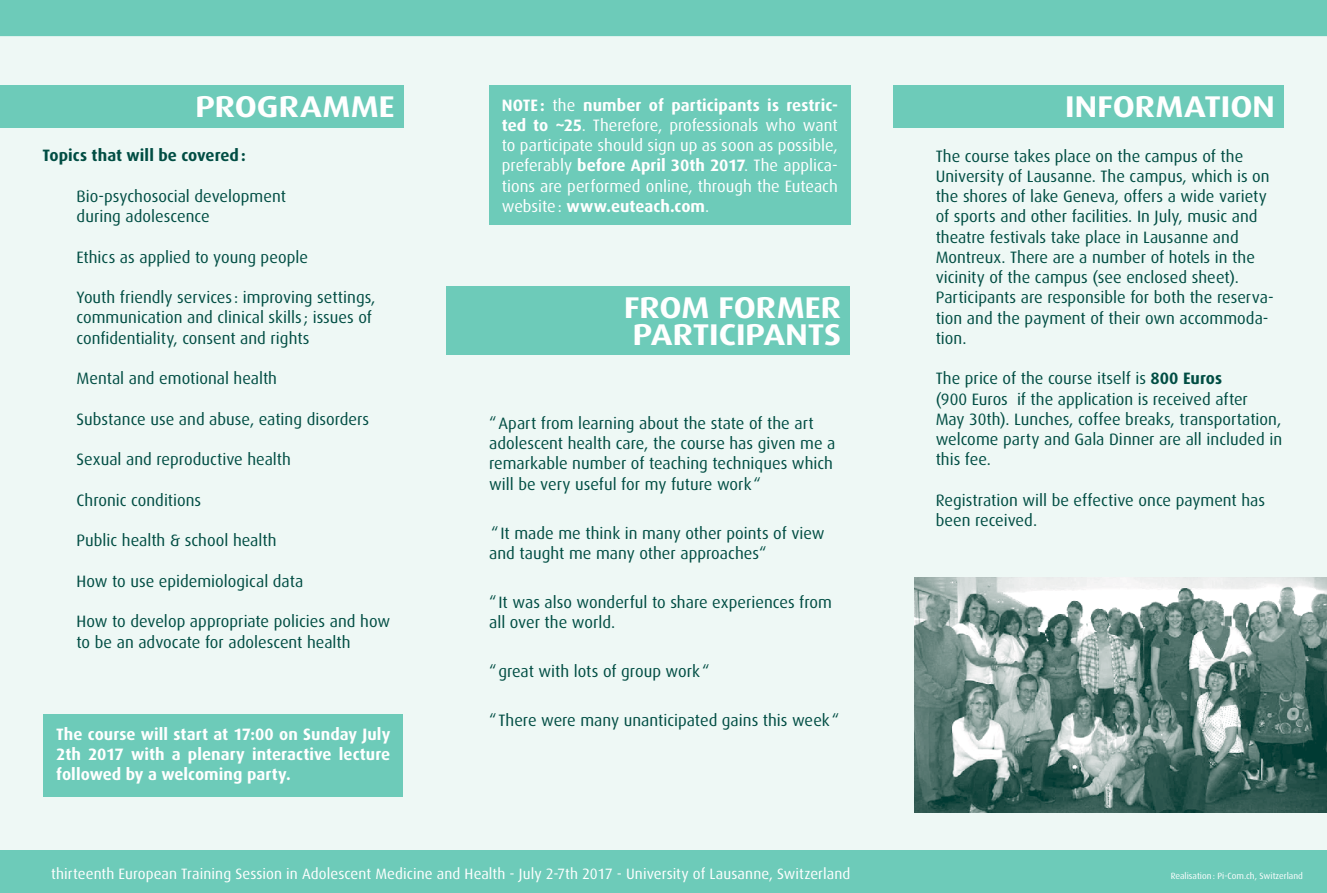
<style>
.page{position:relative;width:1327px;height:893px;background:#eef8f5}
.page>*{position:absolute;margin:0;border:0;box-sizing:border-box;transform-origin:0 0}
.t1{font:700 30px/27px "Dax Wide";color:#fff}
.t2{font:16.5px/20.2px "Dax";color:#004d43}
.t3{font:16.5px/20.2px "Dax";color:#fff;text-align:justify}
.t4{font:700 16.5px/20.2px "Dax";letter-spacing:.005em;color:#fff;text-align:justify}
.t5{font:700 16.5px "Dax";letter-spacing:.005em;color:#004d43}
.t6{font:15px "Dax";letter-spacing:.005em;color:#fff}
.t7{font:9px "Dax";color:#fff}
.s1{font-weight:700}
</style>
<div class="page">
<div style="left:0;top:850px;width:1327px;height:43px;background:#6dcbb9"></div>
<div style="left:489px;top:85px;width:361px;height:140px;background:#6dcbb9"></div>
<div style="left:44px;top:714px;width:359px;height:83px;background:#6dcbb9"></div>
<div style="left:0;top:85px;width:403px;height:43px;background:#6dcbb9"></div>
<div style="left:893px;top:85px;width:390px;height:43px;background:#6dcbb9"></div>
<div style="left:446px;top:286px;width:403px;height:68px;background:#6dcbb9"></div>
<img style="left:914px;top:577px;width:413px;height:235px">
<div style="left:0;top:0;width:1327px;height:36px;background:#6dcbb9"></div>
<h1 class="t1" style="left:196px;top:93px;width:200px">PROGRAMME</h1>
<h1 class="t1" style="left:1065px;top:93px;width:211px">INFORMATION</h1>
<p class="t3" style="left:502px;top:95px;width:337px"><span class="s1">NOTE :</span> the <span class="s1">number of participants is restric&shy;ted to ~25</span>. Therefore, professionals who want to participate should sign up as soon as possible, preferably <span class="s1">before April 30th 2017</span>. The applica&shy;tions are performed online, through the Euteach website: <span class="s1">www.euteach.com</span>.</p>
<p class="t5" style="left:43px;top:146px;width:205px">Topics that will be covered:</p>
<p class="t2" style="left:77px;top:186px;width:211px">Bio-psychosocial development during adolescence</p>
<p class="t2" style="left:77px;top:247px;width:233px">Ethics as applied to young people</p>
<p class="t2" style="left:77px;top:288px;width:300px">Youth friendly services : improving settings, communication and clinical skills ; issues of confidentiality, consent and rights</p>
<p class="t2" style="left:77px;top:369px;width:202px">Mental and emotional health</p>
<p class="t2" style="left:77px;top:409px;width:294px">Substance use and abuse, eating disorders</p>
<p class="t2" style="left:77px;top:450px;width:216px">Sexual and reproductive health</p>
<p class="t2" style="left:77px;top:490px;width:126px">Chronic conditions</p>
<p class="t2" style="left:77px;top:531px;width:201px">Public health &amp; school health</p>
<p class="t2" style="left:77px;top:571px;width:228px">How to use epidemiological data</p>
<p class="t2" style="left:77px;top:612px;width:315px">How to develop appropriate policies and how to be an advocate for adolescent health</p>
<p class="t2" style="left:935px;top:146px;width:339px">The course takes place on the campus of the University of Lausanne. The campus, which is on the shores of lake Geneva, offers a wide variety of sports and other facilities. In July, music and theatre festivals take place in Lausanne and Montreux. There are a number of hotels in the vicinity of the campus (see enclosed sheet).<br>Participants are responsible for both the reserva&shy;tion and the payment of their own accommoda&shy;tion.</p>
<p class="t2" style="left:935px;top:369px;width:348px">The price of the course itself is <span class="s1">800 Euros<br></span>(900 Euros if the application is received after<br>May 30th). Lunches, coffee breaks, transportation, welcome party and Gala Dinner are all included in this fee.</p>
<p class="t2" style="left:935px;top:490px;width:331px">Registration will be effective once payment has been received.</p>
<h1 class="t1" style="left:624px;top:294px;width:218px">FROM FORMER<br>PARTICIPANTS</h1>
<p class="t2" style="left:489px;top:413px;width:348px">“Apart from learning about the state of the art adolescent health care, the course has given me a remarkable number of teaching techniques which will be very useful for my future work “</p>
<p class="t2" style="left:489px;top:523px;width:337px">“ It made me think in many other points of view and taught me many other approaches“</p>
<p class="t2" style="left:489px;top:592px;width:344px">“ It was also wonderful to share experiences from all over the world.</p>
<p class="t2" style="left:489px;top:661px;width:222px">“great with lots of group work “</p>
<p class="t2" style="left:489px;top:710px;width:351px">“ There were many unanticipated gains this week “</p>
<p class="t4" style="left:56px;top:724px;width:335px">The course will start at 17:00 on Sunday July 2th 2017 with a plenary interactive lecture followed by a welcoming party.</p>
<p class="t6" style="left:51px;top:865px;width:800px">thirteenth European Training Session in Adolescent Medicine and Health - July 2-7th 2017 - University of Lausanne, Switzerland</p>
<p class="t7" style="left:1170px;top:871px;width:134px">Realisation: Pi-Com.ch, Switzerland</p>
</div>
